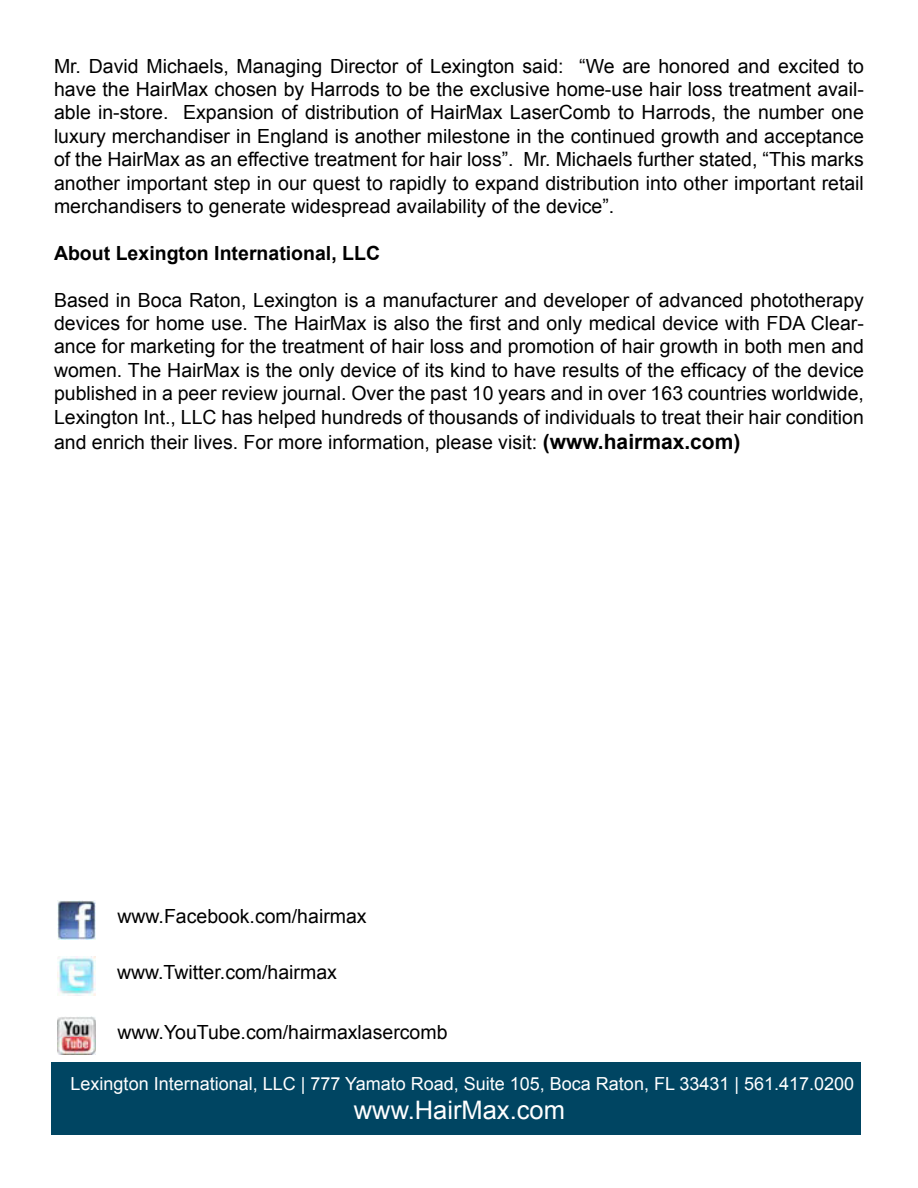
<style>
.page{position:relative;width:918px;height:1188px;background:#fff}
.page>*{position:absolute;margin:0;border:0;box-sizing:border-box;transform-origin:0 0}
.t1{font:25.5px "Arial";color:#fff}
.t2{font:19.5px/23.4px "Arial";color:#000;text-align:justify}
.t3{font:700 19.5px "Arial";color:#000}
.t4{font:18px "Arial";color:#fff}
.s1{font-weight:700;font-size:21px}
</style>
<div class="page">
<div style="left:51px;top:1063px;width:810px;height:72px;background:#004562"></div>
<img style="left:57px;top:901px;width:39px;height:38px">
<img style="left:57px;top:1017px;width:39px;height:38px">
<img style="left:57px;top:957px;width:38px;height:38px">
<p class="t2" style="left:54px;top:54px;width:811px">Mr. David Michaels, Managing Director of Lexington said: “We are honored and excited to have the HairMax chosen by Harrods to be the exclusive home-use hair loss treatment avail&shy;able in-store. Expansion of distribution of HairMax LaserComb to Harrods, the number one luxury merchandiser in England is another milestone in the continued growth and acceptance of the HairMax as an effective treatment for hair loss”. Mr. Michaels further stated, “This marks another important step in our quest to rapidly to expand distribution into other important retail merchandisers to generate widespread availability of the device”.</p>
<p class="t3" style="left:54px;top:240px;width:328px">About Lexington International, LLC</p>
<p class="t2" style="left:54px;top:288px;width:811px">Based in Boca Raton, Lexington is a manufacturer and developer of advanced phototherapy devices for home use. The HairMax is also the first and only medical device with FDA Clear&shy;ance for marketing for the treatment of hair loss and promotion of hair growth in both men and women. The HairMax is the only device of its kind to have results of the efficacy of the device published in a peer review journal. Over the past 10 years and in over 163 countries worldwide, Lexington Int., LLC has helped hundreds of thousands of individuals to treat their hair condition</p>
<p class="t2" style="left:54px;top:431px;width:688px">and enrich their lives. For more information, please visit: <span class="s1">(www.hairmax.com)</span></p>
<p class="t2" style="left:117px;top:905px;width:251px">www.Facebook.com/hairmax</p>
<p class="t2" style="left:117px;top:961px;width:221px">www.Twitter.com/hairmax</p>
<p class="t2" style="left:117px;top:1020px;width:332px">www.YouTube.com/hairmaxlasercomb</p>
<p class="t4" style="left:71px;top:1071px;width:785px">Lexington International, LLC | 777 Yamato Road, Suite 105, Boca Raton, FL 33431 | 561.417.0200</p>
<h1 class="t1" style="left:354px;top:1093px;width:213px">www.HairMax.com</h1>
</div>
